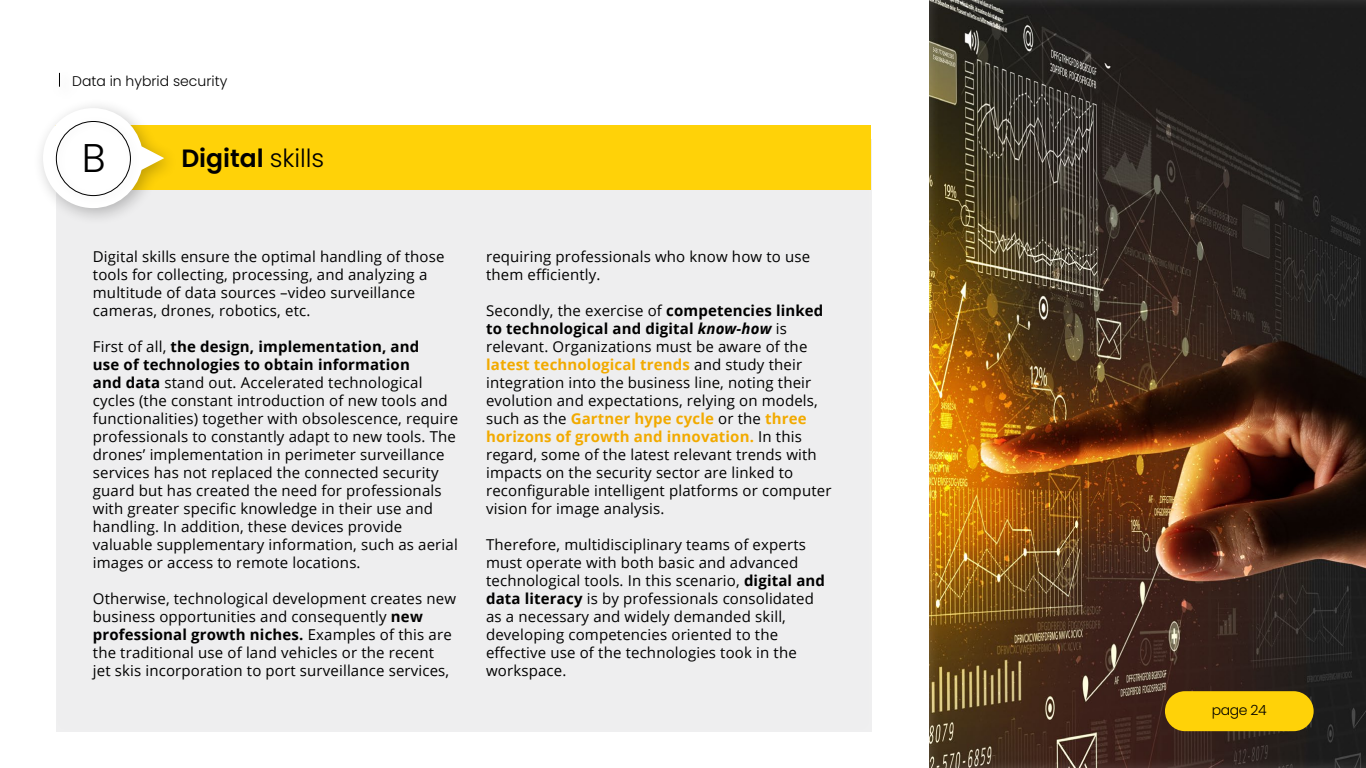
<style>
.page{position:relative;width:1366px;height:768px;background:#fff}
.page>*{position:absolute;margin:0;border:0;box-sizing:border-box;transform-origin:0 0}
.t1{font:300 40px "Poppins";color:#000}
.t2{font:600 25px "Poppins";color:#000}
.t3{font:15px/18px "Open Sans";letter-spacing:.01em;color:#000}
.t4{font:300 14px "Poppins";color:#000}
.s1{font-weight:300}
.s2{font-weight:700}
.s3{font-weight:700;font-style:italic}
.s4{font-weight:700;color:#f2aa00}
</style>
<div class="page">
<div style="left:920px;top:0;width:446px;height:768px;background:#fff;opacity:.18"></div>
<svg style="left:59px;top:73px;width:1px;height:14px"></svg>
<div style="left:1165px;top:691px;width:149px;height:40px;background:#ffd208;border-radius:20px"></div>
<div style="left:47px;top:131px;width:833px;height:601px;background:#eeeeef"></div>
<div style="left:180px;top:125px;width:691px;height:65px;background:#ffd208"></div>
<div style="left:32px;top:97px;width:148px;height:129px;background:#000;opacity:.25"></div>
<svg style="left:43px;top:108px;width:121px;height:100px"></svg>
<div style="left:50px;top:115px;width:91px;height:91px;background:#000;opacity:.17"></div>
<div style="left:56px;top:121px;width:75px;height:75px;border:1px solid #000;border-radius:50%"></div>
<p class="t4" style="left:72px;top:73px;width:157px">Data in hybrid security</p>
<h1 class="t1" style="left:82px;top:135px;width:25px">B</h1>
<h2 class="t2" style="left:181px;top:144px;width:144px">Digital <span class="s1">skills</span></h2>
<p class="t3" style="left:93px;top:247px;width:353px">Digital skills ensure the optimal handling of those tools for collecting, processing, and analyzing a multitude of data sources –video surveillance cameras, drones, robotics, etc.</p>
<p class="t3" style="left:93px;top:337px;width:367px">First of all, <span class="s2">the design, implementation, and<br>use of technologies to obtain information<br>and data</span> stand out. Accelerated technological cycles (the constant introduction of new tools and functionalities) together with obsolescence, require professionals to constantly adapt to new tools. The drones’ implementation in perimeter surveillance services has not replaced the connected security guard but has created the need for professionals with greater specific knowledge in their use and handling. In addition, these devices provide valuable supplementary information, such as aerial images or access to remote locations.</p>
<p class="t3" style="left:93px;top:589px;width:365px">Otherwise, technological development creates new business opportunities and consequently <span class="s2">new professional growth niches.</span> Examples of this are the traditional use of land vehicles or the recent<br>jet skis incorporation to port surveillance services,</p>
<p class="t3" style="left:486px;top:247px;width:326px">requiring professionals who know how to use them efficiently.</p>
<p class="t3" style="left:486px;top:301px;width:347px">Secondly, the exercise of <span class="s2">competencies linked to technological and digital</span> <span class="s3">know-how</span> is relevant. Organizations must be aware of the <span class="s4">latest technological trends</span> and study their integration into the business line, noting their evolution and expectations, relying on models, such as the <span class="s4">Gartner hype cycle</span> or the <span class="s4">three horizons of growth and innovation.</span> In this regard, some of the latest relevant trends with impacts on the security sector are linked to reconfigurable intelligent platforms or computer vision for image analysis.</p>
<p class="t3" style="left:486px;top:535px;width:341px">Therefore, multidisciplinary teams of experts must operate with both basic and advanced technological tools. In this scenario, <span class="s2">digital and data literacy</span> is by professionals consolidated as a necessary and widely demanded skill, developing competencies oriented to the effective use of the technologies took in the workspace.</p>
<p class="t4" style="left:1212px;top:702px;width:56px">page 24</p>
</div>
